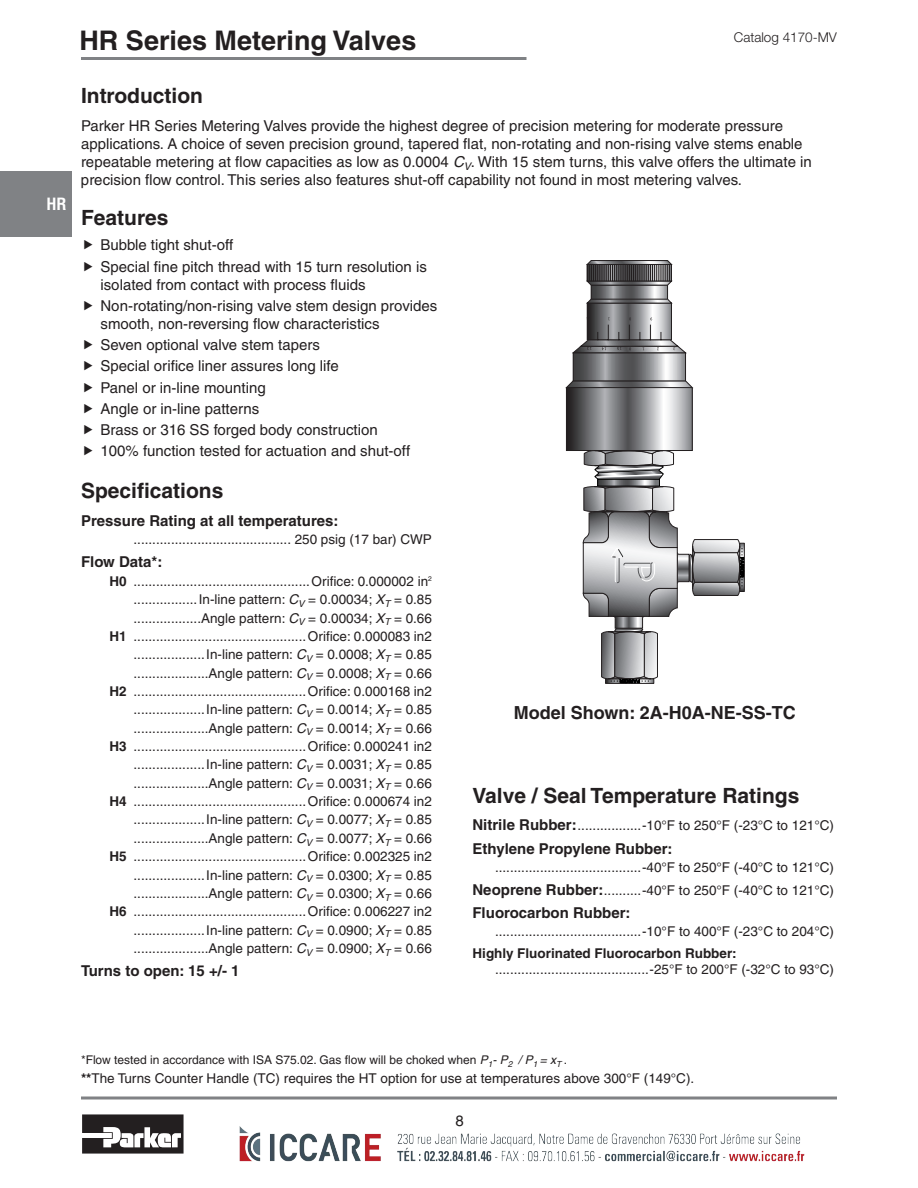
<style>
.page{position:relative;width:918px;height:1188px;background:#fff}
.page>*{position:absolute;margin:0;border:0;box-sizing:border-box;transform-origin:0 0}
.t1{font:700 27px "Helvetica";color:#231f20}
.t2{font:700 21px "Helvetica";color:#231f20}
.t3{font:700 18px "Helvetica";color:#231f20}
.t4{font:700 condensed 16.5px "Helvetica";color:#fff}
.t5{font:15px/21.3px "Helvetica";color:#231f20}
.t6{font:700 15px "Helvetica";color:#231f20}
.t7{font:13.5px/18.3px "Helvetica";color:#231f20;text-align:right}
.t8{font:700 13.5px "Helvetica";color:#231f20}
.t9{font:300 13.5px "Helvetica Neue LT Std";color:#231f20}
.t10{font:12px "Helvetica";color:#231f20}
.s1{font-style:italic}
.s2{font-weight:700}
.s3{font-weight:700;font-size:15px}
</style>
<div class="page">
<svg style="left:81px;top:1096px;width:756px;height:4px;background:#9fa1a3"></svg>
<svg style="left:82px;top:1114px;width:102px;height:40px"></svg>
<hr style="left:81px;top:57px;width:445px;height:3px;background:#808285">
<div style="left:0;top:171px;width:72px;height:66px;background:#808285"></div>
<div style="left:605px;top:678px;width:49px;height:6px;border:1px solid #231f20"></div>
<div style="left:739px;top:543px;width:6px;height:49px;border:1px solid #231f20"></div>
<svg style="left:565px;top:380px;width:129px;height:8px"></svg>
<svg style="left:568px;top:389px;width:123px;height:60px;background:#8f9092"></svg>
<div style="left:566px;top:387px;width:127px;height:64px;border:1px solid #231f20"></div>
<svg style="left:575px;top:354px;width:109px;height:25px;background:#898a8c"></svg>
<div style="left:573px;top:352px;width:113px;height:29px;border:1px solid #231f20"></div>
<svg style="left:572px;top:298px;width:115px;height:55px"></svg>
<svg style="left:593px;top:287px;width:73px;height:10px"></svg>
<div style="left:591px;top:285px;width:77px;height:14px;border:1px solid #231f20"></div>
<svg style="left:586px;top:260px;width:87px;height:26px;background:#5d5b5d"></svg>
<svg style="left:583px;top:441px;width:161px;height:242px"></svg>
<img style="left:239px;top:1126px;width:566px;height:36px">
<p class="t4" style="left:46px;top:194px;width:22px">HR</p>
<h1 class="t1" style="left:80px;top:24px;width:338px">HR Series Metering Valves</h1>
<p class="t9" style="left:734px;top:29px;width:105px">Catalog 4170-MV</p>
<h2 class="t2" style="left:81px;top:82px;width:124px">Introduction</h2>
<p class="t5" style="left:81px;top:116px;width:732px;line-height:18px">Parker HR Series Metering Valves provide the highest degree of precision metering for moderate pressure applications. A choice of seven precision ground, tapered flat, non-rotating and non-rising valve stems enable repeatable metering at flow capacities as low as 0.0004 <span class="s1">C</span><sub>V</sub>. With 15 stem turns, this valve offers the ultimate in precision flow control. This series also features shut-off capability not found in most metering valves.</p>
<h2 class="t2" style="left:81px;top:205px;width:89px">Features</h2>
<p class="t5" style="left:100px;top:235px;width:328px">Bubble tight shut-off<br>Special fine pitch thread with 15 turn resolution is</p>
<p class="t5" style="left:100px;top:274px;width:338px">isolated from contact with process fluids<br>Non-rotating/non-rising valve stem design provides</p>
<p class="t5" style="left:100px;top:313px;width:311px">smooth, non-reversing flow characteristics Seven optional valve stem tapers<br>Special orifice liner assures long life<br>Panel or in-line mounting<br>Angle or in-line patterns<br>Brass or 316 SS forged body construction 100% function tested for actuation and shut-off</p>
<h2 class="t2" style="left:81px;top:478px;width:144px">Specifications</h2>
<p class="t6" style="left:81px;top:511px;width:259px">Pressure Rating at all temperatures:</p>
<p class="t7" style="left:134px;top:530px;width:300px">.......................................... 250 psig (17 bar) CWP</p>
<p class="t6" style="left:81px;top:553px;width:83px">Flow Data*:</p>
<p class="t7" style="left:109px;top:572px;width:324px"><span class="s2">H0</span> ...............................................Orifice: 0.000002 in<sup>2 </sup>.................In-line pattern: <span class="s1">C</span><sub>V</sub> = 0.00034; <span class="s1">X</span><sub>T</sub> = 0.85 ..................Angle pattern: <span class="s1">C</span><sub>V</sub> = 0.00034; <span class="s1">X</span><sub>T</sub> = 0.66<br><span class="s2">H1</span> ..............................................Orifice: 0.000083 in2 ...................In-line pattern: <span class="s1">C</span><sub>V</sub> = 0.0008; <span class="s1">X</span><sub>T</sub> = 0.85 ....................Angle pattern: <span class="s1">C</span><sub>V</sub> = 0.0008; <span class="s1">X</span><sub>T</sub> = 0.66<br><span class="s2">H2</span> ..............................................Orifice: 0.000168 in2 ...................In-line pattern: <span class="s1">C</span><sub>V</sub> = 0.0014; <span class="s1">X</span><sub>T</sub> = 0.85 ....................Angle pattern: <span class="s1">C</span><sub>V</sub> = 0.0014; <span class="s1">X</span><sub>T</sub> = 0.66<br><span class="s2">H3</span> ..............................................Orifice: 0.000241 in2 ...................In-line pattern: <span class="s1">C</span><sub>V</sub> = 0.0031; <span class="s1">X</span><sub>T</sub> = 0.85 ....................Angle pattern: <span class="s1">C</span><sub>V</sub> = 0.0031; <span class="s1">X</span><sub>T</sub> = 0.66<br><span class="s2">H4</span> ..............................................Orifice: 0.000674 in2 ...................In-line pattern: <span class="s1">C</span><sub>V</sub> = 0.0077; <span class="s1">X</span><sub>T</sub> = 0.85 ....................Angle pattern: <span class="s1">C</span><sub>V</sub> = 0.0077; <span class="s1">X</span><sub>T</sub> = 0.66<br><span class="s2">H5</span> ..............................................Orifice: 0.002325 in2 ...................In-line pattern: <span class="s1">C</span><sub>V</sub> = 0.0300; <span class="s1">X</span><sub>T</sub> = 0.85 ....................Angle pattern: <span class="s1">C</span><sub>V</sub> = 0.0300; <span class="s1">X</span><sub>T</sub> = 0.66<br><span class="s2">H6</span> ..............................................Orifice: 0.006227 in2 ...................In-line pattern: <span class="s1">C</span><sub>V</sub> = 0.0900; <span class="s1">X</span><sub>T</sub> = 0.85 ....................Angle pattern: <span class="s1">C</span><sub>V</sub> = 0.0900; <span class="s1">X</span><sub>T</sub> = 0.66</p>
<p class="t6" style="left:81px;top:962px;width:160px">Turns to open: 15 +/- 1</p>
<h3 class="t3" style="left:514px;top:702px;width:284px">Model Shown: 2A-H0A-NE-SS-TC</h3>
<h2 class="t2" style="left:472px;top:782px;width:328px">Valve / Seal Temperature Ratings</h2>
<p class="t7" style="left:472px;top:817px;width:363px"><span class="s3">Nitrile Rubber:</span>.................-10°F to 250°F (-23°C to 121°C)</p>
<p class="t6" style="left:472px;top:839px;width:202px">Ethylene Propylene Rubber:</p>
<p class="t7" style="left:472px;top:855px;width:363px;line-height:23.4px">.......................................-40°F to 250°F (-40°C to 121°C)<br><span class="s3">Neoprene Rubber:</span>..........-40°F to 250°F (-40°C to 121°C)</p>
<p class="t6" style="left:472px;top:904px;width:160px">Fluorocarbon Rubber:</p>
<p class="t7" style="left:495px;top:923px;width:340px">.......................................-10°F to 400°F (-23°C to 204°C)</p>
<p class="t8" style="left:473px;top:945px;width:266px">Highly Fluorinated Fluorocarbon Rubber:</p>
<p class="t7" style="left:495px;top:960px;width:340px">.........................................-25°F to 200°F (-32°C to 93°C)</p>
<p class="t10" style="left:81px;top:1053px;width:488px">*Flow tested in accordance with ISA S75.02. Gas flow will be choked when <span class="s1">P</span><sub>1</sub><span class="s1">- P</span><sub>2</sub> <span class="s1">/ P</span><sub>1</sub> <span class="s1">= x</span><sub>T</sub> .</p>
<p class="t7" style="left:81px;top:1069px;width:615px"><span class="s2">**</span>The Turns Counter Handle (TC) requires the HT option for use at temperatures above 300°F (149°C).</p>
<p class="t5" style="left:456px;top:1111px;width:10px">8</p>
</div>
